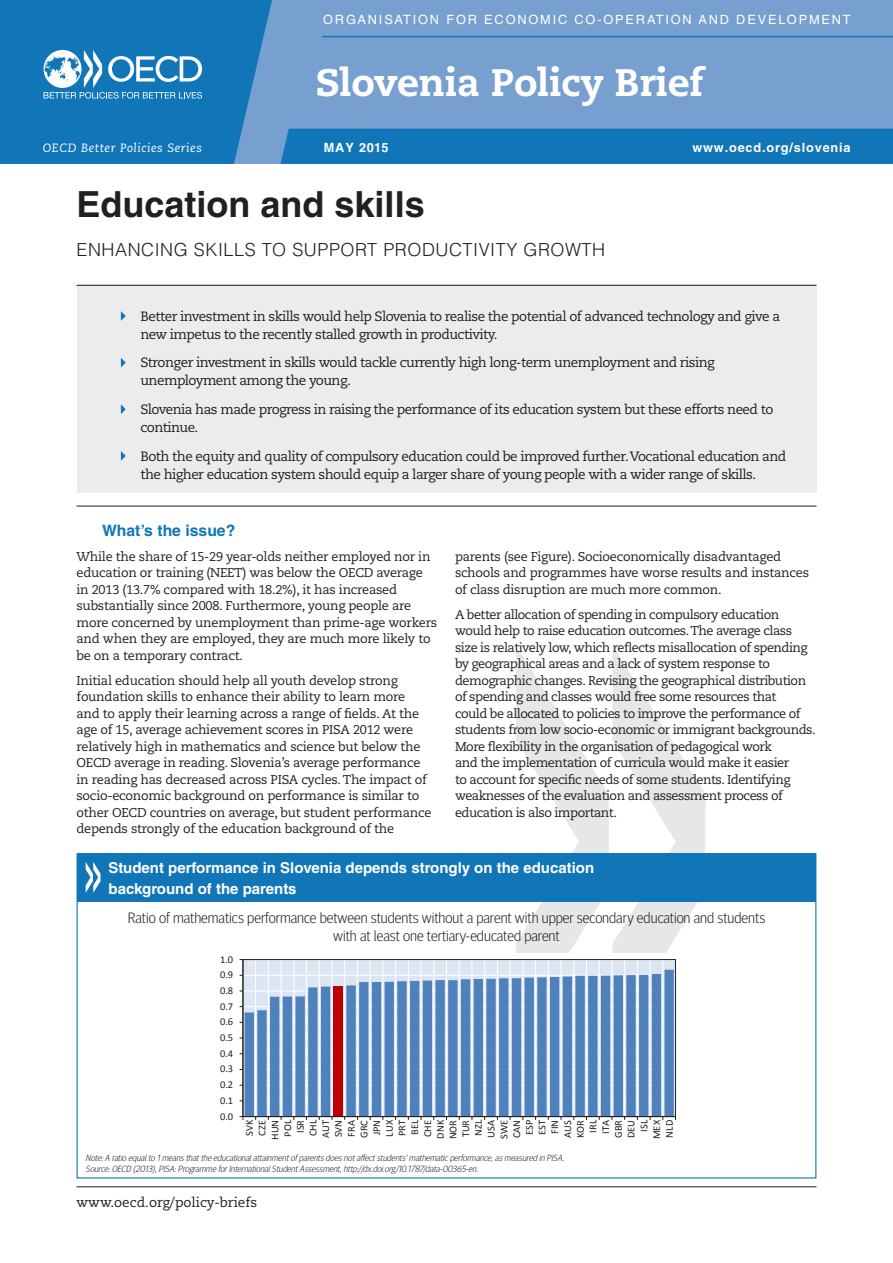
<style>
.page{position:relative;width:893px;height:1263px;background:#fff}
.page>*{position:absolute;margin:0;border:0;box-sizing:border-box;transform-origin:0 0}
.t1{font:800 38.25px "Caecilia LT Std";letter-spacing:-.005em;color:#fff}
._1_Bold_Tilte{font:700 36px "Helvetica LT Std";color:#231f20}
._2_Light_Title{font:300 18px "Helvetica LT Std";letter-spacing:.03em;color:#231f20}
._4_Blue_Titles{font:700 15.75px "Helvetica LT Std";color:#1076b8}
._7_Graph_subtitle{font:300 15px/18px "Meta Headline OT";color:#231f20;text-align:center}
._6_Graph_Title{font:700 15px/21px "Helvetica LT Std";color:#fff}
._3_Bullets_1st_box{font:13.5px/18px "Caecilia LT Std";letter-spacing:-.04em;color:#231f20}
._3_Bullets_1st_box-2{font:13.5px "Caecilia LT Std";color:#231f20}
._5_Main_text{font:12.75px/16.5px "Caecilia LT Std";letter-spacing:-.02em;color:#231f20}
._5_Main_text-2{font:12.75px/16.5px "Caecilia LT Std";letter-spacing:-.04em;color:#231f20}
.t2{font:12.75px "Helvetica LT Std";letter-spacing:.145em;color:#fff}
.t3{font:700 12.75px "Helvetica LT Std";letter-spacing:.065em;color:#fff}
.t4{font:italic 12px "Caecilia LT Std";letter-spacing:.05em;color:#fff}
.t5{font:10.5px/12.8px "Calibri";color:#231f20;text-align:right}
._8_Notes___Sources{font:italic 300 9px "Meta Headline OT";color:#231f20}
</style>
<div class="page">
<svg style="left:516px;top:646px;width:189px;height:307px"></svg>
<hr style="left:77px;top:1186px;width:739px;height:1px;background:#231f20">
<div style="left:77px;top:285px;width:739px;height:208px;background:#ececee"></div>
<hr style="left:77px;top:285px;width:739px;height:1px;background:#231f20">
<hr style="left:77px;top:506px;width:739px;height:1px;background:#231f20">
<svg style="left:121px;top:311px;width:5px;height:10px"></svg>
<svg style="left:121px;top:358px;width:5px;height:9px"></svg>
<svg style="left:121px;top:404px;width:5px;height:10px"></svg>
<svg style="left:121px;top:451px;width:5px;height:10px"></svg>
<div style="left:77px;top:853px;width:739px;height:49px;background:#1076b8"></div>
<svg style="left:86px;top:862px;width:15px;height:31px"></svg>
<div style="left:243px;top:959px;width:432px;height:157px;background:#dce6f2"></div>
<hr style="left:255px;top:959px;width:1px;height:157px;background:#fff">
<hr style="left:268px;top:959px;width:1px;height:157px;background:#fff">
<hr style="left:281px;top:959px;width:1px;height:157px;background:#fff">
<hr style="left:293px;top:959px;width:1px;height:157px;background:#fff">
<hr style="left:306px;top:959px;width:1px;height:157px;background:#fff">
<hr style="left:319px;top:959px;width:1px;height:157px;background:#fff">
<hr style="left:332px;top:959px;width:1px;height:157px;background:#fff">
<hr style="left:344px;top:959px;width:1px;height:157px;background:#fff">
<hr style="left:357px;top:959px;width:1px;height:157px;background:#fff">
<hr style="left:370px;top:959px;width:1px;height:157px;background:#fff">
<hr style="left:382px;top:959px;width:1px;height:157px;background:#fff">
<hr style="left:395px;top:959px;width:1px;height:157px;background:#fff">
<hr style="left:408px;top:959px;width:1px;height:157px;background:#fff">
<hr style="left:421px;top:959px;width:1px;height:157px;background:#fff">
<hr style="left:433px;top:959px;width:1px;height:157px;background:#fff">
<hr style="left:446px;top:959px;width:1px;height:157px;background:#fff">
<hr style="left:459px;top:959px;width:1px;height:157px;background:#fff">
<hr style="left:472px;top:959px;width:1px;height:157px;background:#fff">
<hr style="left:484px;top:959px;width:1px;height:157px;background:#fff">
<hr style="left:497px;top:959px;width:1px;height:157px;background:#fff">
<hr style="left:510px;top:959px;width:1px;height:157px;background:#fff">
<hr style="left:522px;top:959px;width:1px;height:157px;background:#fff">
<hr style="left:535px;top:959px;width:1px;height:157px;background:#fff">
<hr style="left:548px;top:959px;width:1px;height:157px;background:#fff">
<hr style="left:561px;top:959px;width:1px;height:157px;background:#fff">
<hr style="left:573px;top:959px;width:1px;height:157px;background:#fff">
<hr style="left:586px;top:959px;width:1px;height:157px;background:#fff">
<hr style="left:599px;top:959px;width:1px;height:157px;background:#fff">
<hr style="left:611px;top:959px;width:1px;height:157px;background:#fff">
<hr style="left:624px;top:959px;width:1px;height:157px;background:#fff">
<hr style="left:637px;top:959px;width:1px;height:157px;background:#fff">
<hr style="left:650px;top:959px;width:1px;height:157px;background:#fff">
<hr style="left:662px;top:959px;width:1px;height:157px;background:#fff">
<svg style="left:245px;top:970px;width:429px;height:146px;fill:#4f81bd"></svg>
<hr style="left:243px;top:959px;width:1px;height:157px;background:#231f20">
<hr style="left:243px;top:1116px;width:432px;height:1px;background:#231f20">
<svg style="left:240px;top:959px;width:13px;height:7px"></svg>
<div style="left:0;top:0;width:893px;height:164px;background:#779fd0"></div>
<div style="left:280px;top:129px;width:613px;height:35px;background:#1076b8"></div>
<svg style="left:0;top:0;width:272px;height:164px;background:#2480bd"></svg>
<hr style="left:322px;top:36px;width:571px;height:1px;background:#1076b8">
<p class="t2" style="left:323px;top:12px;width:529px">ORGANISATION FOR ECONOMIC CO-OPERATION AND DEVELOPMENT</p>
<p class="t1" style="left:316px;top:59px;width:389px">Slovenia Policy Brief</p>
<p class="t4" style="left:43px;top:141px;width:161px">OECD Better Policies Series</p>
<p class="t3" style="left:324px;top:140px;width:66px">MAY 2015</p>
<p class="t3" style="left:692px;top:140px;width:160px">www.oecd.org/slovenia</p>
<p class="_1_Bold_Tilte" style="left:77px;top:183px;width:350px">Education and skills</p>
<p class="_2_Light_Title" style="left:77px;top:238px;width:530px">ENHANCING SKILLS TO SUPPORT PRODUCTIVITY GROWTH</p>
<p class="_3_Bullets_1st_box" style="left:140px;top:307px;width:641px">Better investment in skills would help Slovenia to realise the potential of advanced technology and give a new impetus to the recently stalled growth in productivity.</p>
<p class="_3_Bullets_1st_box" style="left:140px;top:354px;width:576px">Stronger investment in skills would tackle currently high long-term unemployment and rising unemployment among the young.</p>
<p class="_3_Bullets_1st_box" style="left:140px;top:401px;width:635px">Slovenia has made progress in raising the performance of its education system but these efforts need to continue.</p>
<p class="_3_Bullets_1st_box" style="left:140px;top:447px;width:647px">Both the equity and quality of compulsory education could be improved further. Vocational education and the higher education system should equip a larger share of young people with a wider range of skills.</p>
<p class="_4_Blue_Titles" style="left:102px;top:520px;width:135px">What’s the issue?</p>
<p class="_5_Main_text" style="left:77px;top:548px;width:362px">While the share of 15-29 year-olds neither employed nor in education or training (NEET) was below the OECD average in 2013 (13.7% compared with 18.2%), it has increased substantially since 2008. Furthermore, young people are more concerned by unemployment than prime-age workers and when they are employed, they are much more likely to be on a temporary contract.</p>
<p class="_5_Main_text" style="left:77px;top:672px;width:356px">Initial education should help all youth develop strong foundation skills to enhance their ability to learn more and to apply their learning across a range of fields. At the age of 15, average achievement scores in PISA 2012 were relatively high in mathematics and science but below the OECD average in reading. Slovenia’s average performance in reading has decreased across PISA cycles. The impact of socio-economic background on performance is similar to other OECD countries on average, but student performance depends strongly of the education background of the</p>
<p class="_5_Main_text" style="left:455px;top:548px;width:356px">parents (see Figure). Socioeconomically disadvantaged schools and programmes have worse results and instances of class disruption are much more common.</p>
<p class="_5_Main_text-2" style="left:455px;top:606px;width:362px">A better allocation of spending in compulsory education would help to raise education outcomes. The average class size is relatively low, which reflects misallocation of spending by geographical areas and a lack of system response to demographic changes. Revising the geographical distribution of spending and classes would free some resources that<br>could be allocated to policies to improve the performance of students from low socio-economic or immigrant backgrounds.<br>More flexibility in the organisation of pedagogical work<br>and the implementation of curricula would make it easier<br>to account for specific needs of some students. Identifying weaknesses of the evaluation and assessment process of education is also important.</p>
<p class="_6_Graph_Title" style="left:109px;top:857px;width:487px">Student performance in Slovenia depends strongly on the education background of the parents</p>
<p class="_7_Graph_subtitle" style="left:128px;top:909px;width:639px">Ratio of mathematics performance between students without a parent with upper secondary education and students with at least one tertiary-educated parent</p>
<p class="t5" style="left:220px;top:953px;width:15px">1.0</p>
<p class="t5" style="left:220px;top:968px;width:15px">0.9</p>
<p class="t5" style="left:220px;top:984px;width:15px">0.8</p>
<p class="t5" style="left:220px;top:1000px;width:15px">0.7</p>
<p class="t5" style="left:220px;top:1015px;width:15px">0.6</p>
<p class="t5" style="left:220px;top:1031px;width:15px">0.5</p>
<p class="t5" style="left:220px;top:1047px;width:15px">0.4</p>
<p class="t5" style="left:220px;top:1063px;width:15px">0.3</p>
<p class="t5" style="left:220px;top:1078px;width:15px">0.2</p>
<p class="t5" style="left:220px;top:1094px;width:15px">0.1</p>
<p class="t5" style="left:220px;top:1110px;width:15px">0.0</p>
<p class="t5" style="left:243px;top:1140px;width:21px;rotate:-90deg">SVK<br>CZE<br>HUN<br>POL<br>ISR<br>CHL<br>AUT<br>SVN<br>FRA<br>GRC<br>JPN<br>LUX<br>PRT<br>BEL<br>CHE<br>DNK<br>NOR<br>TUR<br>NZL<br>USA<br>SWE<br>CAN<br>ESP<br>EST<br>FIN<br>AUS<br>KOR<br>IRL<br>ITA<br>GBR<br>DEU<br>ISL<br>MEX<br>NLD</p>
<p class="_8_Notes___Sources" style="left:86px;top:1152px;width:482px">Note:A ratio equalto 1meansthattheeducationalattainmentofparentsdoesnotaffectstudents’mathematicperformance,asmeasured in PISA.</p>
<p class="_8_Notes___Sources" style="left:86px;top:1163px;width:396px">Source:OECD (2013),PISA:ProgrammeforInternationalStudentAssessment,http://dx.doi.org/10.1787/data-00365-en.</p>
<p class="_3_Bullets_1st_box-2" style="left:77px;top:1194px;width:182px">www.oecd.org/policy-briefs</p>
</div>
